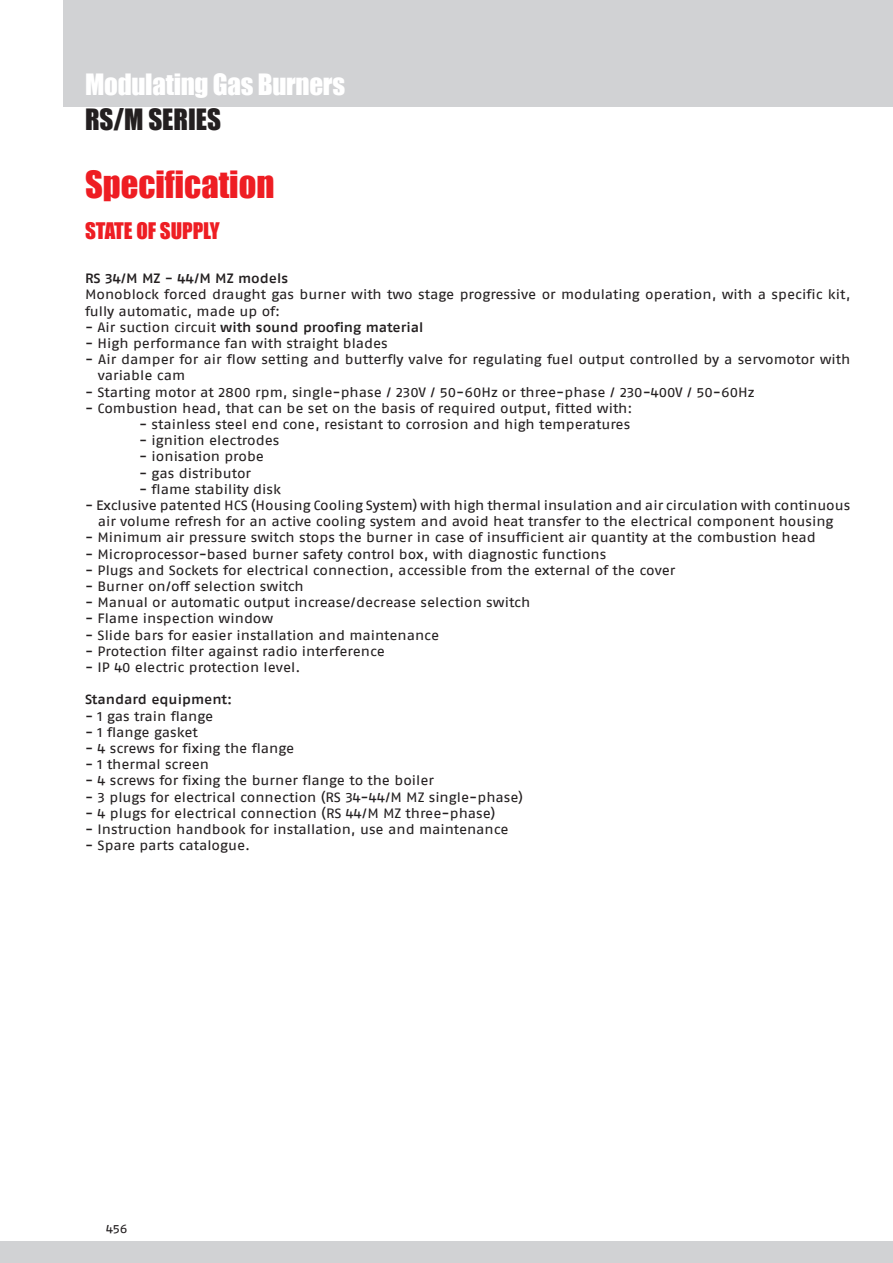
<style>
.page{position:relative;width:893px;height:1263px;background:#fff}
.page>*{position:absolute;margin:0;border:0;box-sizing:border-box;transform-origin:0 0}
.SOTTOtitolo{font:34.5px "Impact";color:#ee1d23}
.TITOLO{font:27px "Impact";letter-spacing:-.01em;color:#fff}
.NOME_prodotto_grigio{font:27px "Impact";color:#231f20}
.ARGOMENTI{font:21px "Impact";color:#ee1d23}
.TESTI{font:13.5px/16.2px "Fago Ex Lf";color:#231f20}
.TESTI-2{font:500 13.5px "Fago Ex Lf";color:#231f20}
.t1{font:12px "Fago Ex Lf";color:#231f20}
.s1{font-weight:400}
</style>
<div class="page">
<div style="left:64px;top:0;width:829px;height:106px;background:#d1d2d4"></div>
<div style="left:0;top:1242px;width:893px;height:21px;background:#d1d2d4"></div>
<p class="TITOLO" style="left:85px;top:64px;width:262px">Modulating Gas Burners</p>
<p class="NOME_prodotto_grigio" style="left:85px;top:98px;width:138px">RS/M SERIES</p>
<p class="SOTTOtitolo" style="left:85px;top:158px;width:191px">Specification</p>
<p class="ARGOMENTI" style="left:85px;top:214px;width:136px">STATE OF SUPPLY</p>
<p class="TESTI-2" style="left:85px;top:270px;width:205px">RS 34/M MZ - 44/M MZ models</p>
<p class="TESTI" style="left:85px;top:286px;width:767px">Monoblock forced draught gas burner with two stage progressive or modulating operation, with a specific kit, fully automatic, made up of:</p>
<p class="TESTI-2" style="left:85px;top:319px;width:340px"><span class="s1">- Air suction circuit</span> with sound proofing material</p>
<p class="TESTI" style="left:85px;top:335px;width:304px">- High performance fan with straight blades</p>
<p class="TESTI" style="left:98px;top:351px;width:754px;text-indent:-13px">- Air damper for air flow setting and butterfly valve for regulating fuel output controlled by a servomotor with variable cam</p>
<p class="TESTI" style="left:85px;top:383px;width:671px">- Starting motor at 2800 rpm, single-phase / 230V / 50-60Hz or three-phase / 230-400V / 50-60Hz</p>
<p class="TESTI" style="left:85px;top:400px;width:549px">- Combustion head, that can be set on the basis of required output, fitted with:</p>
<p class="TESTI" style="left:139px;top:416px;width:493px">- stainless steel end cone, resistant to corrosion and high temperatures</p>
<p class="TESTI" style="left:139px;top:432px;width:142px">- ignition electrodes</p>
<p class="TESTI" style="left:139px;top:448px;width:127px">- ionisation probe</p>
<p class="TESTI" style="left:139px;top:464px;width:114px">- gas distributor</p>
<p class="TESTI" style="left:139px;top:481px;width:144px">- flame stability disk</p>
<p class="TESTI" style="left:85px;top:497px;width:767px;text-align:center">- Exclusive patented HCS (Housing Cooling System) with high thermal insulation and air circulation with continuous air volume refresh for an active cooling system and avoid heat transfer to the electrical component housing</p>
<p class="TESTI" style="left:85px;top:529px;width:732px">- Minimum air pressure switch stops the burner in case of insufficient air quantity at the combustion head</p>
<p class="TESTI" style="left:85px;top:545px;width:523px">- Microprocessor-based burner safety control box, with diagnostic functions</p>
<p class="TESTI" style="left:85px;top:562px;width:592px">- Plugs and Sockets for electrical connection, accessible from the external of the cover</p>
<p class="TESTI" style="left:85px;top:578px;width:220px">- Burner on/off selection switch</p>
<p class="TESTI" style="left:85px;top:594px;width:447px">- Manual or automatic output increase/decrease selection switch</p>
<p class="TESTI" style="left:85px;top:610px;width:190px">- Flame inspection window</p>
<p class="TESTI" style="left:85px;top:626px;width:356px">- Slide bars for easier installation and maintenance</p>
<p class="TESTI" style="left:85px;top:643px;width:302px">- Protection filter against radio interference</p>
<p class="TESTI" style="left:85px;top:659px;width:217px">- IP 40 electric protection level.</p>
<p class="TESTI-2" style="left:85px;top:692px;width:149px">Standard equipment:</p>
<p class="TESTI" style="left:85px;top:707px;width:130px">- 1 gas train flange</p>
<p class="TESTI" style="left:85px;top:724px;width:114px">- 1 flange gasket</p>
<p class="TESTI" style="left:85px;top:740px;width:211px">- 4 screws for fixing the flange</p>
<p class="TESTI" style="left:85px;top:756px;width:126px">- 1 thermal screen</p>
<p class="TESTI" style="left:85px;top:772px;width:351px">- 4 screws for fixing the burner flange to the boiler</p>
<p class="TESTI" style="left:85px;top:788px;width:440px">- 3 plugs for electrical connection (RS 34-44/M MZ single-phase)</p>
<p class="TESTI" style="left:85px;top:805px;width:412px">- 4 plugs for electrical connection (RS 44/M MZ three-phase)</p>
<p class="TESTI" style="left:85px;top:821px;width:425px">- Instruction handbook for installation, use and maintenance</p>
<p class="TESTI" style="left:85px;top:837px;width:167px">- Spare parts catalogue.</p>
<p class="t1" style="left:106px;top:1222px;width:23px">456</p>
</div>
